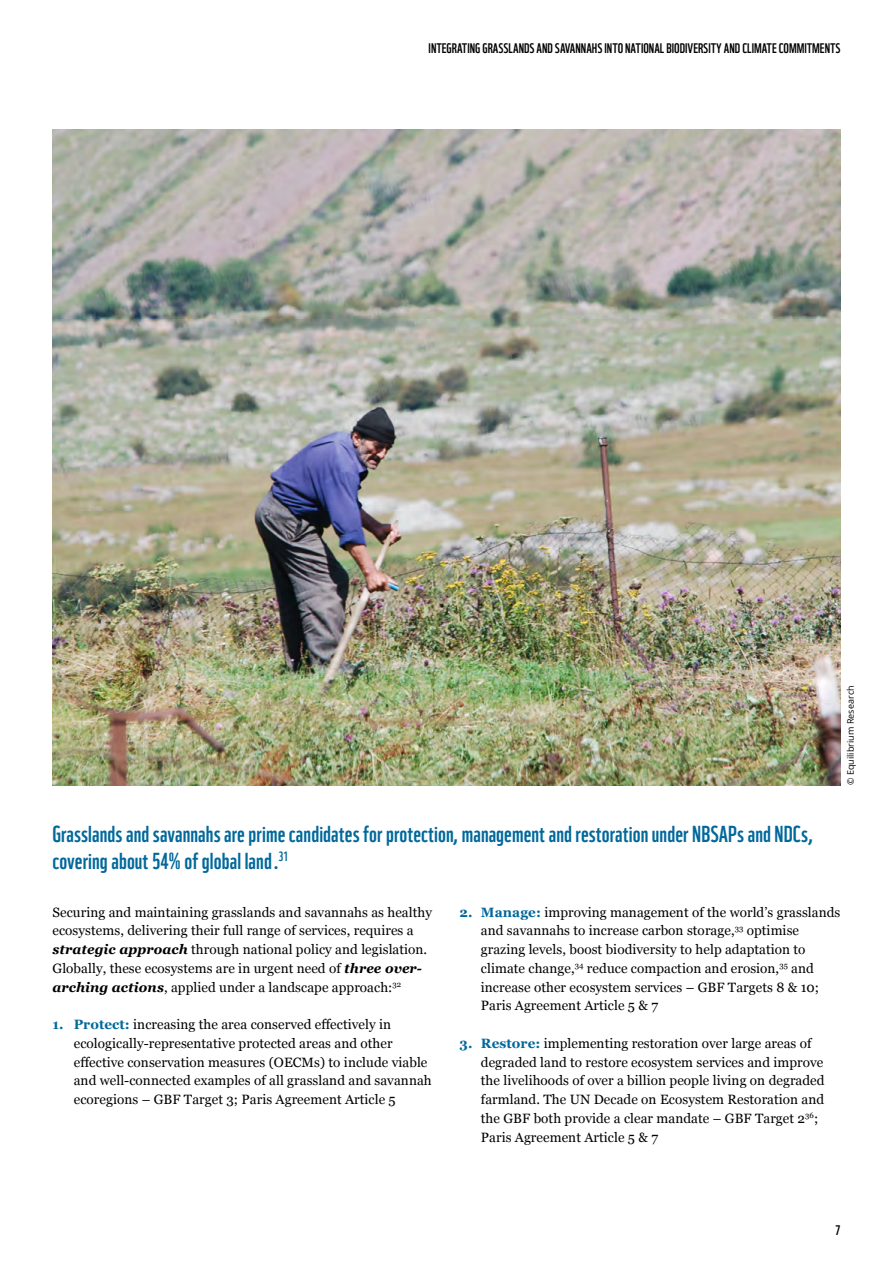
<style>
.page{position:relative;width:893px;height:1263px;background:#fff}
.page>*{position:absolute;margin:0;border:0;box-sizing:border-box;transform-origin:0 0}
.t1{font:22.5px/27px "WWF";letter-spacing:.005em;color:#00689b}
.t2{font:13.5px/18.8px "Georgia";letter-spacing:.005em;color:#000}
.t3{font:13.5px "WWF";color:#000}
.t4{font:9px "Open Sans";letter-spacing:.005em;color:#000}
.s1{font-weight:700;font-style:italic}
.s2{font-weight:700;color:#00689b}
</style>
<div class="page">
<img style="left:53px;top:129px;width:787px;height:656px">
<p class="t3" style="left:429px;top:39px;width:413px">INTEGRATING GRASSLANDS AND SAVANNAHS INTO NATIONAL BIODIVERSITY AND CLIMATE COMMITMENTS</p>
<p class="t4" style="left:844px;top:785px;width:101px;rotate:-90deg">© Equilibrium Research</p>
<h1 class="t1" style="left:53px;top:819px;width:762px">Grasslands and savannahs are prime candidates for protection, management and restoration under NBSAPs and NDCs, covering about 54% of global land .<sup>31</sup></h1>
<p class="t2" style="left:53px;top:902px;width:381px">Securing and maintaining grasslands and savannahs as healthy ecosystems, delivering their full range of services, requires a <span class="s1">strategic approach</span> through national policy and legislation.<br>Globally, these ecosystems are in urgent need of <span class="s1">three over&shy;arching actions</span>, applied under a landscape approach:<sup>32</sup></p>
<p class="t2" style="left:74px;top:1014px;width:359px;text-indent:-21px"><span class="s2">1. Protect:</span> increasing the area conserved effectively in ecologically-representative protected areas and other effective conservation measures (OECMs) to include viable and well-connected examples of all grassland and savannah ecoregions – GBF Target 3; Paris Agreement Article 5</p>
<p class="t2" style="left:481px;top:902px;width:361px;text-indent:-21px"><span class="s2">2. Manage:</span> improving management of the world’s grasslands and savannahs to increase carbon storage,<sup>33</sup> optimise grazing levels, boost biodiversity to help adaptation to climate change,<sup>34</sup> reduce compaction and erosion,<sup>35</sup> and increase other ecosystem services – GBF Targets 8 &amp; 10; Paris Agreement Article 5 &amp; 7</p>
<p class="t2" style="left:481px;top:1033px;width:345px;text-indent:-21px"><span class="s2">3. Restore:</span> implementing restoration over large areas of degraded land to restore ecosystem services and improve the livelihoods of over a billion people living on degraded farmland. The UN Decade on Ecosystem Restoration and the GBF both provide a clear mandate – GBF Target 2<sup>36</sup>; Paris Agreement Article 5 &amp; 7</p>
<p class="t3" style="left:835px;top:1221px;width:6px">7</p>
</div>
